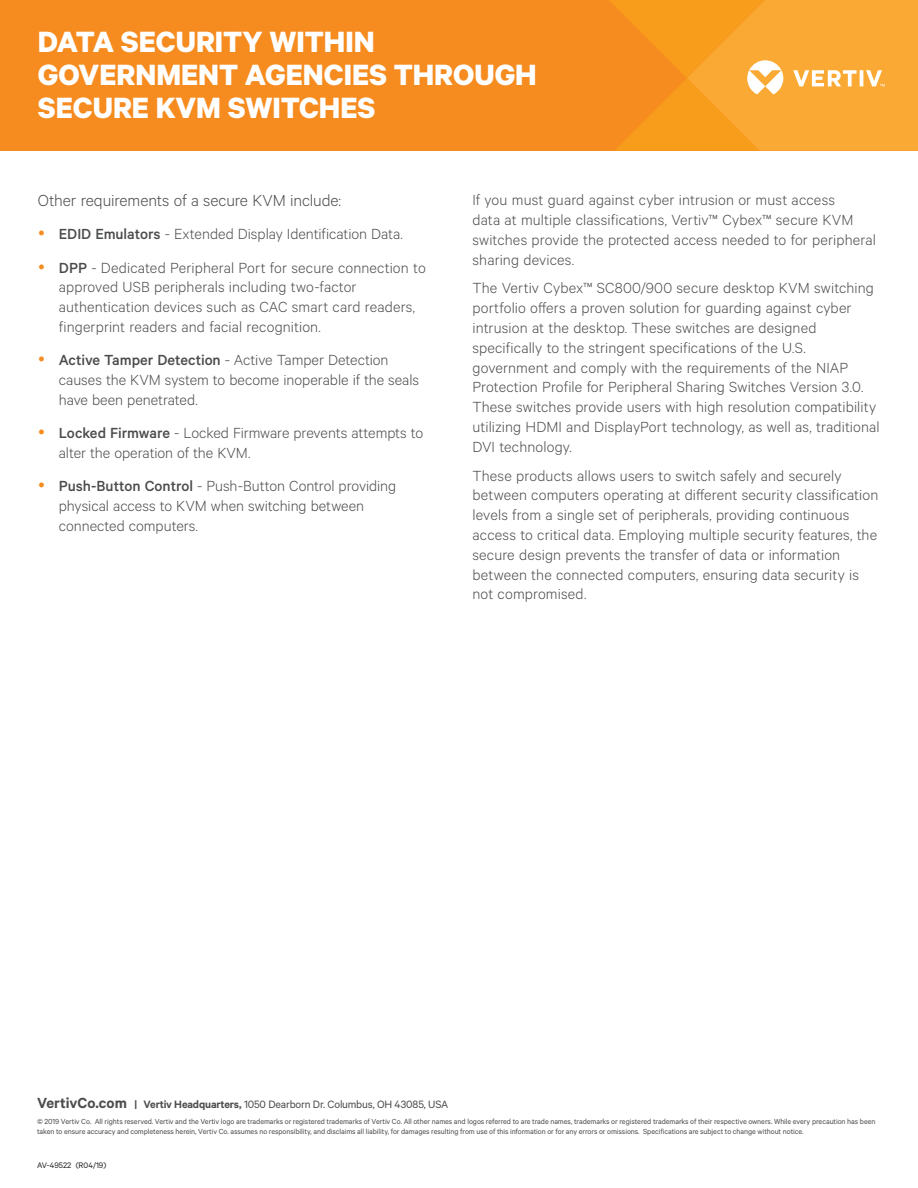
<style>
.page{position:relative;width:918px;height:1188px;background:#fff}
.page>*{position:absolute;margin:0;border:0;box-sizing:border-box;transform-origin:0 0}
.Vertiv_Header_Title{font:700 33px/33px "Calibre";color:#fff}
.Vertiv_Heading{font:300 18px "Calibre";letter-spacing:-.005em;color:#4b4c4d}
.Vertiv_Body_Text{font:300 16.5px/19.8px "Calibre";letter-spacing:.005em;color:#4b4c4d}
.Footer_Address{font:12px "Calibre";letter-spacing:-.015em;color:#4b4c4d}
.Document_ID{font:9px "Calibre";color:#231f20}
.Footer_Disclaimer{font:8.25px/9.8px "Calibre";letter-spacing:-.01em;color:#4b4c4d}
.s1{font-weight:500}
.s2{font-weight:600;font-size:16.5px}
.s3{font-weight:600}
</style>
<div class="page">
<div style="left:0;top:0;width:609px;height:151px;background:#f68b1f"></div>
<svg style="left:609px;top:0;width:309px;height:151px;background:#f9a431"></svg>
<p class="Vertiv_Header_Title" style="left:38px;top:24px;width:500px">DATA SECURITY WITHIN<br>GOVERNMENT AGENCIES THROUGH<br>SECURE KVM SWITCHES</p>
<p class="Vertiv_Heading" style="left:38px;top:190px;width:305px">Other requirements of a secure KVM include:</p>
<p class="Vertiv_Body_Text" style="left:59px;top:224px;width:346px"><span class="s1">EDID Emulators</span> - Extended Display Identification Data.</p>
<p class="Vertiv_Body_Text" style="left:59px;top:257px;width:369px"><span class="s1">DPP</span> - Dedicated Peripheral Port for secure connection to approved USB peripherals including two-factor authentication devices such as CAC smart card readers, fingerprint readers and facial recognition.</p>
<p class="Vertiv_Body_Text" style="left:59px;top:350px;width:362px"><span class="s1">Active Tamper Detection</span> - Active Tamper Detection causes the KVM system to become inoperable if the seals have been penetrated.</p>
<p class="Vertiv_Body_Text" style="left:59px;top:423px;width:366px"><span class="s1">Locked Firmware</span> - Locked Firmware prevents attempts to alter the operation of the KVM.</p>
<p class="Vertiv_Body_Text" style="left:59px;top:476px;width:339px"><span class="s1">Push-Button Control</span> - Push-Button Control providing physical access to KVM when switching between connected computers.</p>
<p class="Vertiv_Body_Text" style="left:472px;top:189px;width:405px">If you must guard against cyber intrusion or must access<br>data at multiple classifications, Vertiv™ Cybex™ secure KVM switches provide the protected access needed to for peripheral sharing devices.</p>
<p class="Vertiv_Body_Text" style="left:472px;top:278px;width:409px">The Vertiv Cybex™ SC800/900 secure desktop KVM switching portfolio offers a proven solution for guarding against cyber intrusion at the desktop. These switches are designed specifically to the stringent specifications of the U.S. government and comply with the requirements of the NIAP Protection Profile for Peripheral Sharing Switches Version 3.0.<br>These switches provide users with high resolution compatibility utilizing HDMI and DisplayPort technology, as well as, traditional DVI technology.</p>
<p class="Vertiv_Body_Text" style="left:472px;top:465px;width:407px">These products allows users to switch safely and securely between computers operating at different security classification levels from a single set of peripherals, providing continuous access to critical data. Employing multiple security features, the secure design prevents the transfer of data or information between the connected computers, ensuring data security is not compromised.</p>
<p class="Footer_Address" style="left:37px;top:1097px;width:413px"><span class="s2">VertivCo.com</span> <span class="s3">| Vertiv Headquarters,</span> 1050 Dearborn Dr. Columbus, OH 43085, USA</p>
<p class="Footer_Disclaimer" style="left:37px;top:1117px;width:840px">© 2019 Vertiv Co. All rights reserved. Vertiv and the Vertiv logo are trademarks or registered trademarks of Vertiv Co. All other names and logos referred to are trade names, trademarks or registered trademarks of their respective owners. While every precaution has been taken to ensure accuracy and completeness herein, Vertiv Co. assumes no responsibility, and disclaims all liability, for damages resulting from use of this information or for any errors or omissions. Specifications are subject to change without notice.</p>
<p class="Document_ID" style="left:37px;top:1160px;width:71px">AV-49522 (R04/19)</p>
</div>
